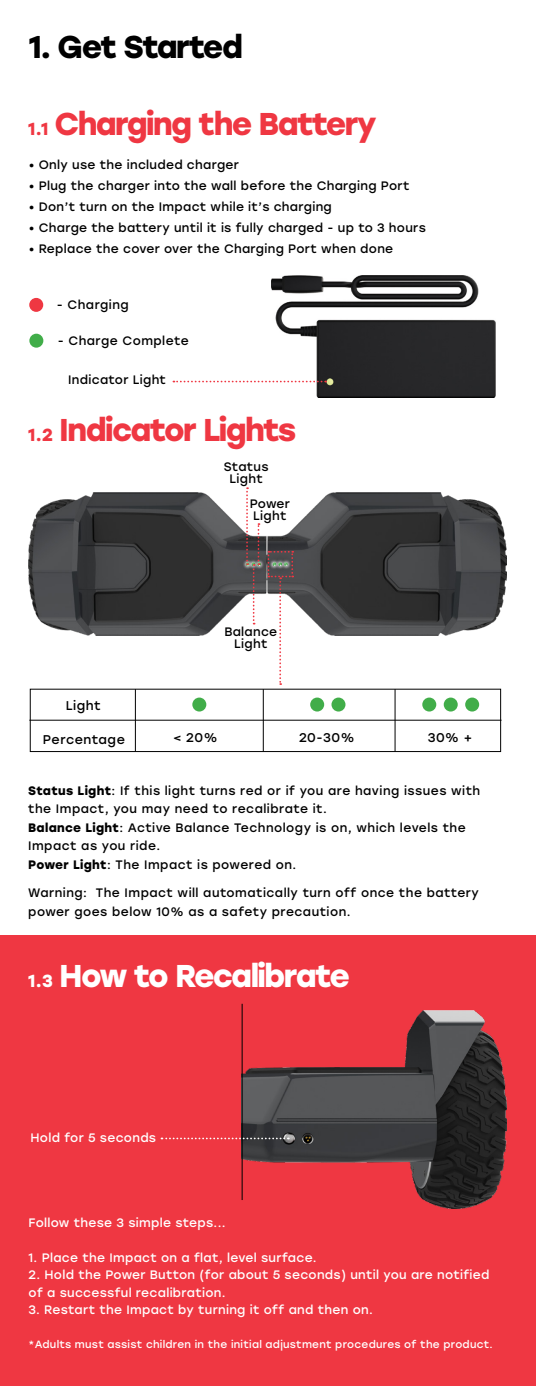
<style>
.page{position:relative;width:536px;height:1386px;background:#fff}
.page>*{position:absolute;margin:0;border:0;box-sizing:border-box;transform-origin:0 0}
.t1{font:700 31.5px "Stolzl";letter-spacing:-.05em;color:#ef3742}
.t2{font:700 31.5px "Stolzl";letter-spacing:-.05em;color:#fff}
.t3{font:700 31.5px "Stolzl";letter-spacing:-.05em;color:#000}
.t4{font:12.6px "Stolzl";letter-spacing:.04em;color:#000}
.bullets{font:12.25px/18.6px "Stolzl";letter-spacing:.025em;color:#000}
.t5{font:12.25px/17.5px "Stolzl";letter-spacing:.025em;color:#fff}
.t6{font:10.5px "Stolzl";letter-spacing:.025em;color:#fff}
.s1{font-size:17.5px}
.s2{font-weight:700}
</style>
<div class="page">
<div style="left:0;top:936px;width:536px;height:450px;background:#ef3742"></div>
<img style="left:243px;top:1011px;width:263px;height:198px">
<img style="left:271px;top:276px;width:224px;height:122px">
<img style="left:29px;top:493px;width:477px;height:143px">
<div style="left:275px;top:553px;width:22px;height:22px;background:#4c4d50"></div>
<div style="left:236px;top:553px;width:23px;height:22px;background:#4c4d50"></div>
<div style="left:242px;top:559px;width:11px;height:11px;background:#fff;opacity:.75"></div>
<div style="left:29px;top:334px;width:14px;height:14px;background:#41ad49;border-radius:50%"></div>
<div style="left:29px;top:298px;width:14px;height:14px;background:#ef3742;border-radius:50%"></div>
<hr style="left:242px;top:1004px;width:1px;height:196px;background:#000">
<svg style="left:161px;top:1138px;width:128px;height:1px"></svg>
<svg style="left:173px;top:381px;width:153px;height:1px"></svg>
<svg style="left:245px;top:487px;width:48px;height:198px"></svg>
<hr style="left:29px;top:720px;width:472px;height:1px;background:#000">
<hr style="left:135px;top:689px;width:1px;height:62px;background:#000">
<hr style="left:263px;top:689px;width:1px;height:62px;background:#000">
<hr style="left:394px;top:689px;width:1px;height:62px;background:#000">
<div style="left:192px;top:698px;width:14px;height:14px;background:#41ad49;border-radius:50%"></div>
<div style="left:310px;top:698px;width:14px;height:14px;background:#41ad49;border-radius:50%"></div>
<div style="left:331px;top:698px;width:14px;height:14px;background:#41ad49;border-radius:50%"></div>
<div style="left:422px;top:698px;width:14px;height:14px;background:#41ad49;border-radius:50%"></div>
<div style="left:443px;top:698px;width:14px;height:14px;background:#41ad49;border-radius:50%"></div>
<div style="left:465px;top:698px;width:14px;height:14px;background:#41ad49;border-radius:50%"></div>
<div style="left:30px;top:689px;width:470px;height:63px;border:1px solid #000"></div>
<p class="t3" style="left:29px;top:24px;width:216px">1. Get Started</p>
<p class="t1" style="left:28px;top:101px;width:350px"><span class="s1">1.1</span> Charging the Battery</p>
<p class="bullets" style="left:29px;top:155px;width:212px">• Only use the included charger</p>
<p class="bullets" style="left:29px;top:176px;width:382px">• Plug the charger into the wall before the Charging Port</p>
<p class="bullets" style="left:29px;top:197px;width:304px">• Don’t turn on the Impact while it’s charging</p>
<p class="bullets" style="left:29px;top:218px;width:398px">• Charge the battery until it is fully charged - up to 3 hours</p>
<p class="bullets" style="left:29px;top:239px;width:366px">• Replace the cover over the Charging Port when done</p>
<p class="bullets" style="left:57px;top:295px;width:73px">- Charging</p>
<p class="bullets" style="left:58px;top:331px;width:133px">- Charge Complete</p>
<p class="bullets" style="left:68px;top:370px;width:99px">Indicator Light</p>
<p class="t1" style="left:28px;top:407px;width:270px"><span class="s1">1.2</span> Indicator Lights</p>
<p class="bullets" style="left:224px;top:457px;width:46px">Status</p>
<p class="bullets" style="left:229px;top:469px;width:35px">Light</p>
<p class="bullets" style="left:250px;top:494px;width:42px">Power</p>
<p class="bullets" style="left:253px;top:506px;width:35px">Light</p>
<p class="bullets" style="left:224px;top:622px;width:54px">Balance</p>
<p class="bullets" style="left:234px;top:634px;width:35px">Light</p>
<p class="t4" style="left:66px;top:697px;width:37px">Light</p>
<p class="t4" style="left:43px;top:731px;width:83px">Percentage</p>
<p class="t4" style="left:173px;top:729px;width:46px">&lt; 20%</p>
<p class="t4" style="left:299px;top:729px;width:57px">20-30%</p>
<p class="t4" style="left:427px;top:729px;width:46px">30% +</p>
<p class="bullets" style="left:28px;top:781px;width:453px"><span class="s2">Status Light</span>: If this light turns red or if you are having issues with the Impact, you may need to recalibrate it.</p>
<p class="bullets" style="left:28px;top:818px;width:439px"><span class="s2">Balance Light</span>: Active Balance Technology is on, which levels the<br>Impact as you ride.</p>
<p class="bullets" style="left:28px;top:855px;width:269px"><span class="s2">Power Light</span>: The Impact is powered on.</p>
<p class="bullets" style="left:28px;top:883px;width:452px">Warning: The Impact will automatically turn off once the battery power goes below 10% as a safety precaution.</p>
<p class="t2" style="left:28px;top:953px;width:323px"><span class="s1">1.3</span> How to Recalibrate</p>
<p class="t5" style="left:30px;top:1128px;width:127px">Hold for 5 seconds</p>
<p class="t5" style="left:29px;top:1213px;width:198px">Follow these 3 simple steps...</p>
<p class="t5" style="left:29px;top:1248px;width:289px">1. Place the Impact on a flat, level surface.</p>
<p class="t5" style="left:29px;top:1266px;width:462px">2. Hold the Power Button (for about 5 seconds) until you are notified of a successful recalibration.</p>
<p class="t5" style="left:29px;top:1301px;width:345px">3. Restart the Impact by turning it off and then on.</p>
<p class="t6" style="left:29px;top:1337px;width:465px">*Adults must assist children in the initial adjustment procedures of the product.</p>
</div>
